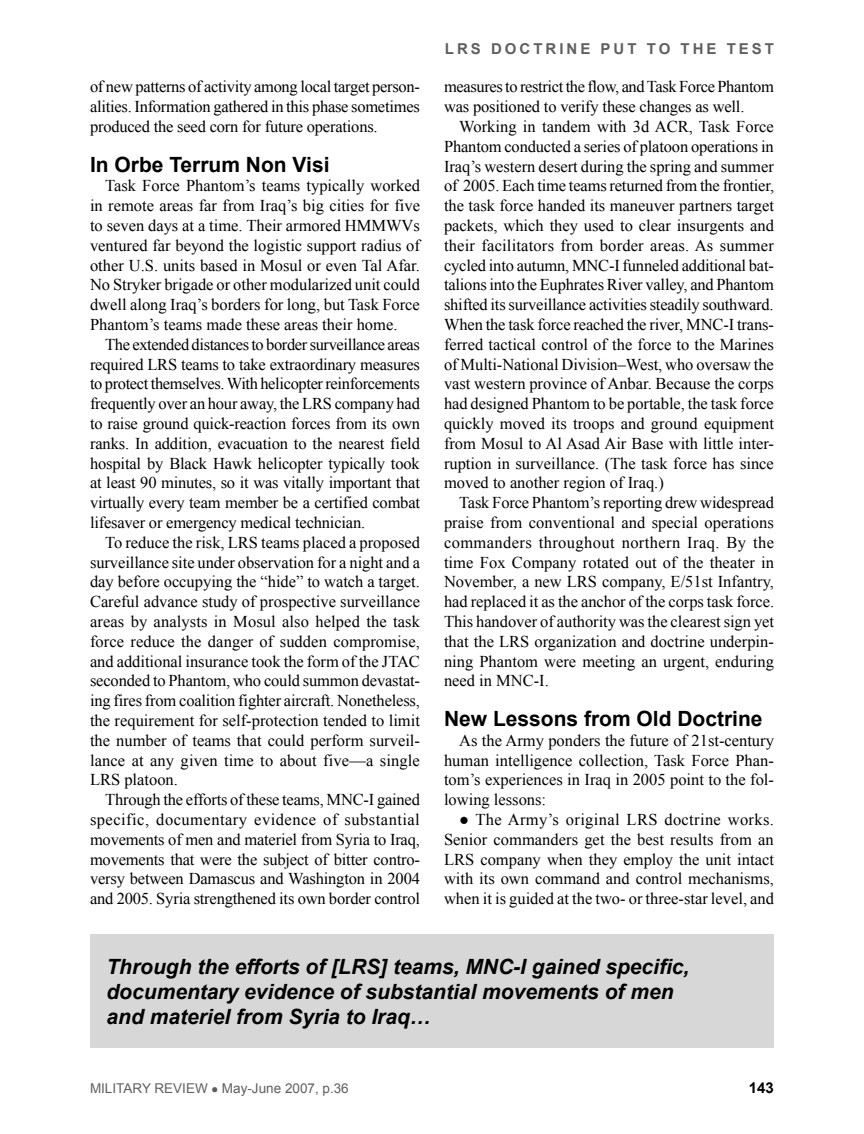
<style>
.page{position:relative;width:864px;height:1134px;background:#fff}
.page>*{position:absolute;margin:0;border:0;box-sizing:border-box;transform-origin:0 0}
.fob{font:italic 700 21px/25.2px "Arial";color:#000}
.subhead{font:700 21px "Arial";color:#000}
.fob-2{font:16.5px/19.8px "Times New Roman";color:#000;text-align:justify}
.fob-3{font:16.5px/19.8px "Times New Roman";letter-spacing:-.025em;color:#000}
.t1{font:700 15px "Arial";letter-spacing:.2em;color:#5e5f5f}
.t2{font:700 15px "Arial";color:#000}
.subhead-2{font:13.5px "Arial";color:#5e5f5f}
</style>
<div class="page">
<div style="left:90px;top:934px;width:684px;height:114px;background:#d7d7d7"></div>
<p class="fob-2" style="left:90px;top:77px;width:331px">of new patterns of activity among local target person&shy;alities. Information gathered in this phase sometimes produced the seed corn for future operations.</p>
<p class="subhead" style="left:90px;top:150px;width:241px">In Orbe Terrum Non Visi</p>
<p class="fob-2" style="left:90px;top:176px;width:332px;text-indent:15px">Task Force Phantom’s teams typically worked in remote areas far from Iraq’s big cities for five to seven days at a time. Their armored HMMWVs ventured far beyond the logistic support radius of other U.S. units based in Mosul or even Tal Afar.<br>No Stryker brigade or other modularized unit could dwell along Iraq’s borders for long, but Task Force Phantom’s teams made these areas their home.</p>
<p class="fob-3" style="left:90px;top:334px;width:332px;text-indent:15px">The extended distances to border surveillance areas required LRS</p>
<p class="fob-2" style="left:90px;top:354px;width:332px;text-indent:91px">teams to take extraordinary measures to protect themselves. With helicopter reinforcements frequently over an hour away, the LRS</p>
<p class="fob-2" style="left:90px;top:394px;width:332px;text-indent:245px">company had to raise ground quick-reaction forces from its own ranks. In addition, evacuation to the nearest field hospital by Black Hawk helicopter typically took at least 90 minutes, so it was vitally important that virtually every team member be a certified combat lifesaver or emergency medical technician.</p>
<p class="fob-2" style="left:105px;top:532px;width:134px">To reduce the risk, LRS</p>
<p class="fob-2" style="left:90px;top:532px;width:332px;text-indent:171px">teams placed a proposed surveillance site under observation for a night and a day before occupying the “hide” to watch a target.<br>Careful advance study of prospective surveillance areas by analysts in Mosul also helped the task force reduce the danger of sudden compromise, and additional insurance took the form of the JTAC seconded to Phantom, who could summon devastat&shy;ing fires from coalition fighter aircraft. Nonetheless, the requirement for self-protection tended to limit the number of teams that could perform surveil&shy;lance at any given time to about five—a single LRS</p>
<p class="fob-2" style="left:124px;top:770px;width:55px">platoon.</p>
<p class="fob-2" style="left:90px;top:790px;width:332px;text-indent:15px">Through the efforts of these teams, MNC-I gained specific, documentary evidence of substantial movements of men and materiel from Syria to Iraq, movements that were the subject of bitter contro&shy;versy between Damascus and Washington in 2004 and 2005. Syria strengthened its own border control</p>
<p class="t1" style="left:445px;top:39px;width:331px">LRS DOCTRINE PUT TO THE TEST</p>
<p class="fob-2" style="left:444px;top:77px;width:331px">measures to restrict the flow, and Task Force Phantom was positioned to verify these changes as well.</p>
<p class="fob-2" style="left:444px;top:116px;width:332px;text-indent:15px">Working in tandem with 3d ACR, Task Force Phantom conducted a series of platoon operations in Iraq’s western desert during the spring and summer of 2005. Each time teams returned from the frontier, the task force handed its maneuver partners target packets, which they used to clear insurgents and their facilitators from border areas. As summer cycled into autumn, MNC-I funneled additional bat&shy;talions into the Euphrates River valley, and Phantom shifted its surveillance activities steadily southward.<br>When the task force reached the river, MNC-I trans&shy;ferred tactical control of the force to the Marines of Multi-National Division–West, who oversaw the vast western province of Anbar. Because the corps had designed Phantom to be portable, the task force quickly moved its troops and ground equipment from Mosul to Al Asad Air Base with little inter&shy;ruption in surveillance. (The task force has since moved to another region of Iraq.)</p>
<p class="fob-2" style="left:444px;top:493px;width:332px;text-indent:15px">Task Force Phantom’s reporting drew widespread praise from conventional and special operations commanders throughout northern Iraq. By the time Fox Company rotated out of the theater in November, a new LRS</p>
<p class="fob-2" style="left:444px;top:572px;width:332px;text-indent:158px">company, E/51st Infantry, had replaced it as the anchor of the corps task force.<br>This handover of authority was the clearest sign yet that the LRS</p>
<p class="fob-2" style="left:444px;top:631px;width:331px;text-indent:90px">organization and doctrine underpin&shy;ning Phantom were meeting an urgent, enduring need in MNC-I.</p>
<p class="subhead" style="left:444px;top:705px;width:320px">New Lessons from Old Doctrine</p>
<p class="fob-2" style="left:444px;top:730px;width:331px;text-indent:15px">As the Army ponders the future of 21st-century human intelligence collection, Task Force Phan&shy;tom’s experiences in Iraq in 2005 point to the fol&shy;lowing lessons:</p>
<p class="fob-2" style="left:444px;top:809px;width:331px;text-indent:15px">● The Army’s original LRS doctrine works.<br>Senior commanders get the best results from an LRS</p>
<p class="fob-2" style="left:444px;top:849px;width:332px;text-indent:36px">company when they employ the unit intact with its own command and control mechanisms, when it is guided at the two- or three-star level, and</p>
<p class="fob" style="left:106px;top:955px;width:585px">Through the efforts of [LRS] teams, MNC-I gained specific, documentary evidence of substantial movements of men and materiel from Syria to Iraq…</p>
<p class="subhead-2" style="left:90px;top:1080px;width:260px">MILITARY REVIEW ● MAY-JUNE 2007, P.36</p>
<p class="t2" style="left:749px;top:1078px;width:27px">143</p>
</div>
